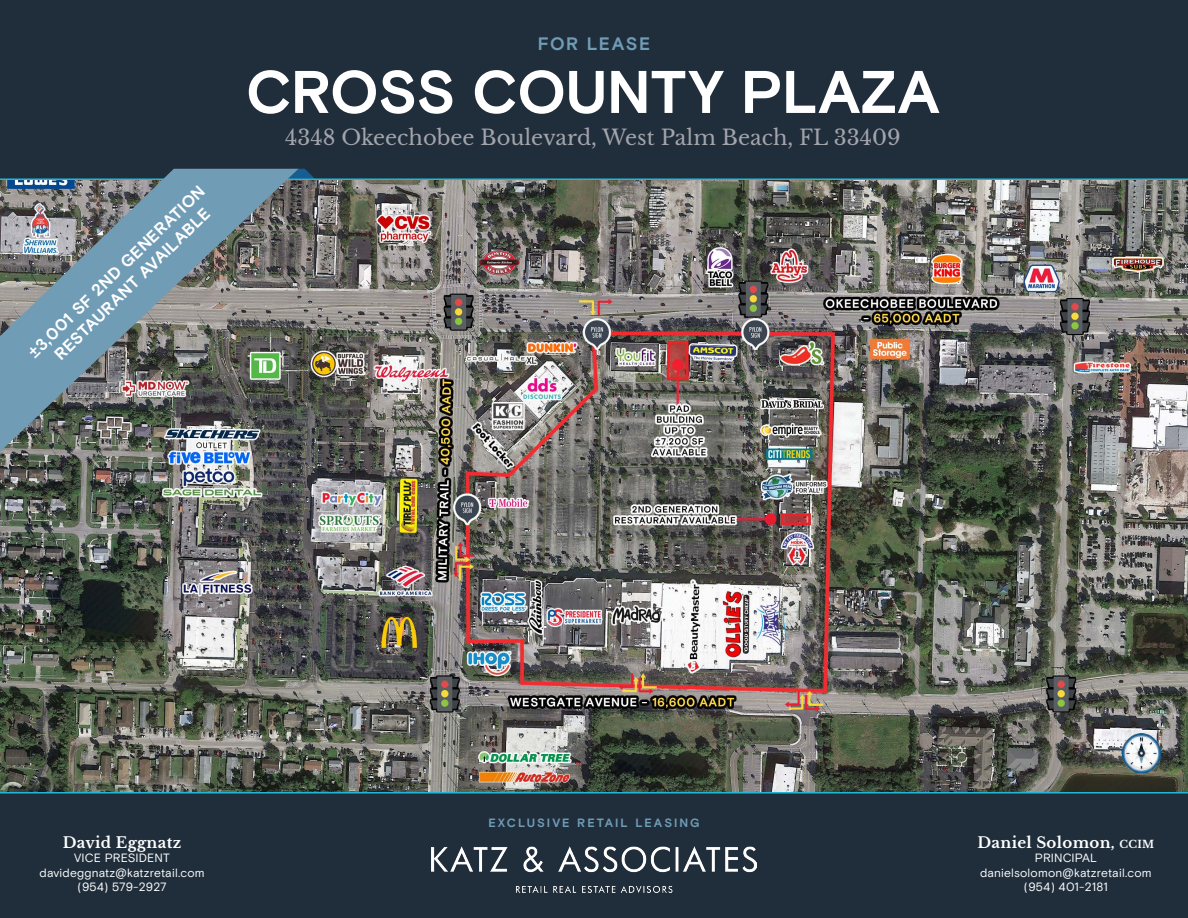
<style>
.page{position:relative;width:1188px;height:918px;background:#202e3c}
.page>*{position:absolute;margin:0;border:0;box-sizing:border-box;transform-origin:0 0}
.t1{font:700 60px "Basis Grotesque Pro";letter-spacing:-.01em;color:#fff}
.t2{font:21px "Libre Baskerville";color:#a4a4ab}
.t3{font:700 18px "Basis Grotesque Pro";letter-spacing:.085em;color:#709cb6}
.t4{font:700 16.5px "Basis Grotesque Pro";color:#fff}
.t5{font:700 15px "Libre Baskerville";letter-spacing:.02em;color:#fff}
.t6{font:12px "Basis Grotesque Pro";letter-spacing:.01em;color:#fff}
.t7{font:700 12px "Basis Grotesque Pro";letter-spacing:.165em;color:#709cb6}
.s1{font-size:10.5px}
</style>
<div class="page">
<svg style="left:299px;top:169px;width:15px;height:9px"></svg>
<img style="left:0;top:178px;width:1188px;height:616px">
<img style="left:0;top:169px;width:299px;height:283px">
<img style="left:432px;top:846px;width:324px;height:46px">
<img style="left:1122px;top:733px;width:39px;height:39px">
<p class="t4" style="left:24px;top:348px;width:241px;rotate:-44deg">±3,001 SF 2ND GENERATION</p>
<p class="t4" style="left:50px;top:350px;width:211px;rotate:-44deg">RESTAURANT AVAILABLE</p>
<p class="t3" style="left:538px;top:33px;width:114px">FOR LEASE</p>
<p class="t1" style="left:246px;top:57px;width:695px">CROSS COUNTY PLAZA</p>
<p class="t2" style="left:285px;top:124px;width:617px">4348 Okeechobee Boulevard, West Palm Beach, FL 33409</p>
<p class="t5" style="left:63px;top:833px;width:120px">David Eggnatz</p>
<p class="t6" style="left:74px;top:851px;width:97px">VICE PRESIDENT</p>
<p class="t6" style="left:40px;top:865px;width:167px">davideggnatz@katzretail.com</p>
<p class="t6" style="left:78px;top:880px;width:91px">(954) 579-2927</p>
<p class="t7" style="left:488px;top:816px;width:213px">EXCLUSIVE RETAIL LEASING</p>
<p class="t5" style="left:978px;top:833px;width:178px">Daniel Solomon, <span class="s1">CCIM</span></p>
<p class="t6" style="left:1035px;top:851px;width:64px">PRINCIPAL</p>
<p class="t6" style="left:980px;top:865px;width:173px">danielsolomon@katzretail.com</p>
<p class="t6" style="left:1024px;top:880px;width:85px">(954) 401-2181</p>
</div>
